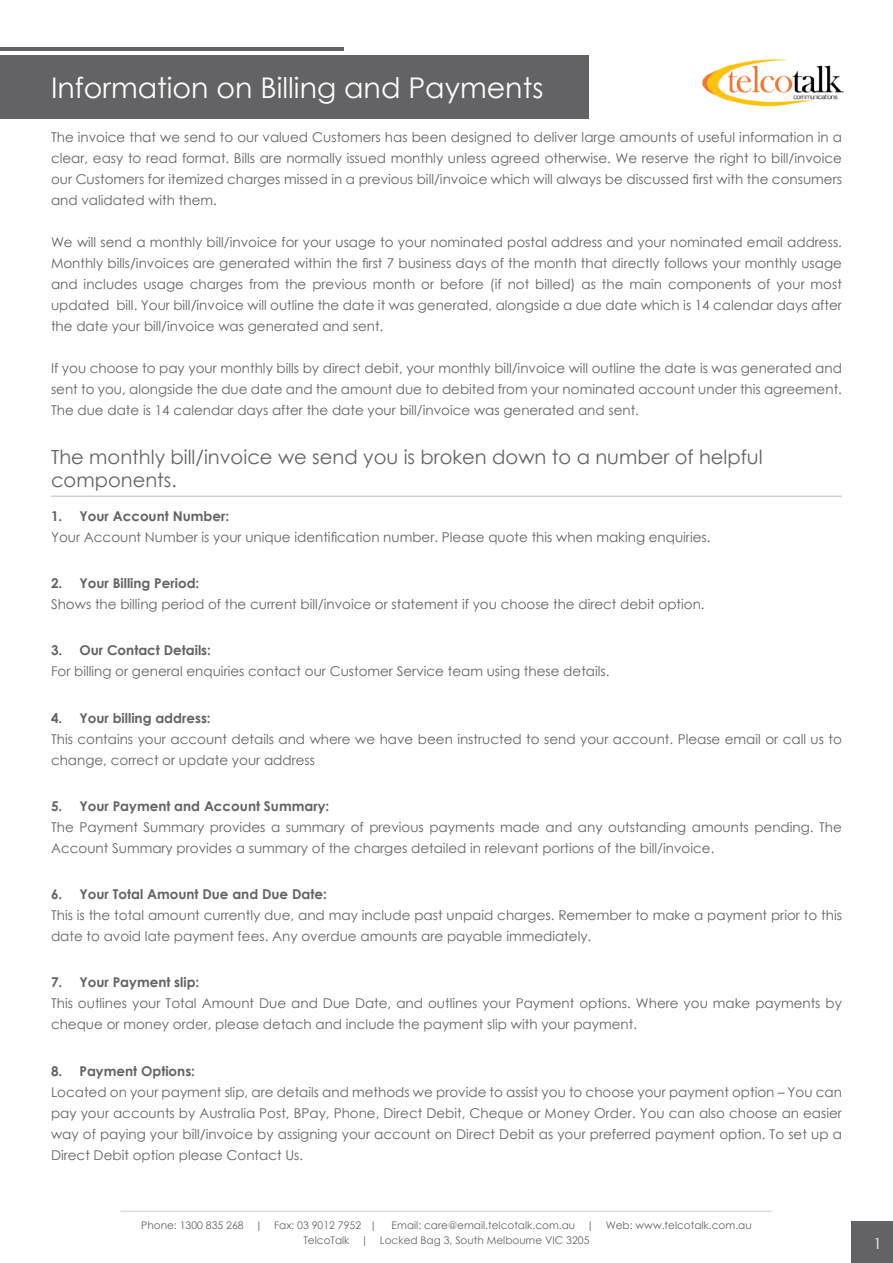
<style>
.page{position:relative;width:893px;height:1263px;background:#fff}
.page>*{position:absolute;margin:0;border:0;box-sizing:border-box;transform-origin:0 0}
.t1{font:28.5px "Century Gothic";color:#fff}
.Heading2{font:19.5px/23.4px "Century Gothic";color:#636366}
.t2{font:15px "Century Gothic";color:#fff}
.t3{font:13.5px/21px "Century Gothic";color:#636366;text-align:justify}
.t4{font:700 13.5px "Century Gothic";color:#636366}
.t5{font:10.5px "Century Gothic";color:#636366}
</style>
<div class="page">
<div style="left:851px;top:1221px;width:42px;height:42px;background:#636366"></div>
<hr style="left:0;top:1221px;width:1px;height:42px;background:#636366">
<div style="left:0;top:55px;width:589px;height:64px;background:#636366"></div>
<hr style="left:51px;top:495px;width:791px;height:2px;background:#d1d2d4">
<hr style="left:0;top:48px;width:343px;height:3px;background:#636366">
<hr style="left:120px;top:1210px;width:652px;height:2px;background:#dddee0">
<img style="left:702px;top:59px;width:141px;height:48px">
<p class="t1" style="left:51px;top:68px;width:494px">Information on Billing and Payments</p>
<p class="t3" style="left:51px;top:126px;width:792px">The invoice that we send to our valued Customers has been designed to deliver large amounts of useful information in a clear, easy to read format. Bills are normally issued monthly unless agreed otherwise. We reserve the right to bill/invoice our Customers for itemized charges missed in a previous bill/invoice which will always be discussed first with the consumers and validated with them.</p>
<p class="t3" style="left:51px;top:231px;width:792px">We will send a monthly bill/invoice for your usage to your nominated postal address and your nominated email address.<br>Monthly bills/invoices are generated within the first 7 business days of the month that directly follows your monthly usage and includes usage charges from the previous month or before (if not billed) as the main components of your most updated bill. Your bill/invoice will outline the date it was generated, alongside a due date which is 14 calendar days after the date your bill/invoice was generated and sent.</p>
<p class="t3" style="left:51px;top:357px;width:792px">If you choose to pay your monthly bills by direct debit, your monthly bill/invoice will outline the date is was generated and sent to you, alongside the due date and the amount due to debited from your nominated account under this agreement.<br>The due date is 14 calendar days after the date your bill/invoice was generated and sent.</p>
<p class="Heading2" style="left:51px;top:445px;width:713px">The monthly bill/invoice we send you is broken down to a number of helpful components.</p>
<p class="t4" style="left:51px;top:506px;width:180px">1. Your Account Number:</p>
<p class="t3" style="left:51px;top:526px;width:661px">Your Account Number is your unique identification number. Please quote this when making enquiries.</p>
<p class="t4" style="left:51px;top:573px;width:150px">2. Your Billing Period:</p>
<p class="t3" style="left:51px;top:593px;width:655px">Shows the billing period of the current bill/invoice or statement if you choose the direct debit option.</p>
<p class="t4" style="left:51px;top:640px;width:161px">3. Our Contact Details:</p>
<p class="t3" style="left:51px;top:661px;width:560px">For billing or general enquiries contact our Customer Service team using these details.</p>
<p class="t4" style="left:51px;top:707px;width:161px">4. Your billing address:</p>
<p class="t3" style="left:51px;top:728px;width:792px">This contains your account details and where we have been instructed to send your account. Please email or call us to change, correct or update your address</p>
<p class="t4" style="left:51px;top:796px;width:280px">5. Your Payment and Account Summary:</p>
<p class="t3" style="left:51px;top:816px;width:792px">The Payment Summary provides a summary of previous payments made and any outstanding amounts pending. The<br>Account Summary provides a summary of the charges detailed in relevant portions of the bill/invoice.</p>
<p class="t4" style="left:51px;top:884px;width:277px">6. Your Total Amount Due and Due Date:</p>
<p class="t3" style="left:51px;top:904px;width:792px">This is the total amount currently due, and may include past unpaid charges. Remember to make a payment prior to this date to avoid late payment fees. Any overdue amounts are payable immediately.</p>
<p class="t4" style="left:51px;top:972px;width:150px">7. Your Payment slip:</p>
<p class="t3" style="left:51px;top:993px;width:792px">This outlines your Total Amount Due and Due Date, and outlines your Payment options. Where you make payments by cheque or money order, please detach and include the payment slip with your payment.</p>
<p class="t4" style="left:51px;top:1060px;width:146px">8. Payment Options:</p>
<p class="t3" style="left:51px;top:1081px;width:792px">Located on your payment slip, are details and methods we provide to assist you to choose your payment option – You can pay your accounts by Australia Post, BPay, Phone, Direct Debit, Cheque or Money Order. You can also choose an easier way of paying your bill/invoice by assigning your account on Direct Debit as your preferred payment option. To set up a Direct Debit option please Contact Us.</p>
<p class="t5" style="left:141px;top:1218px;width:237px">Phone: 1300 835 268 | Fax: 03 9012 7952 |</p>
<p class="t5" style="left:391px;top:1218px;width:362px">Email: care@email.telcotalk.com.au | Web: www.telcotalk.com.au</p>
<p class="t5" style="left:303px;top:1233px;width:288px">TelcoTalk | Locked Bag 3, South Melbourne VIC 3205</p>
<p class="t2" style="left:873px;top:1233px;width:10px">1</p>
</div>
